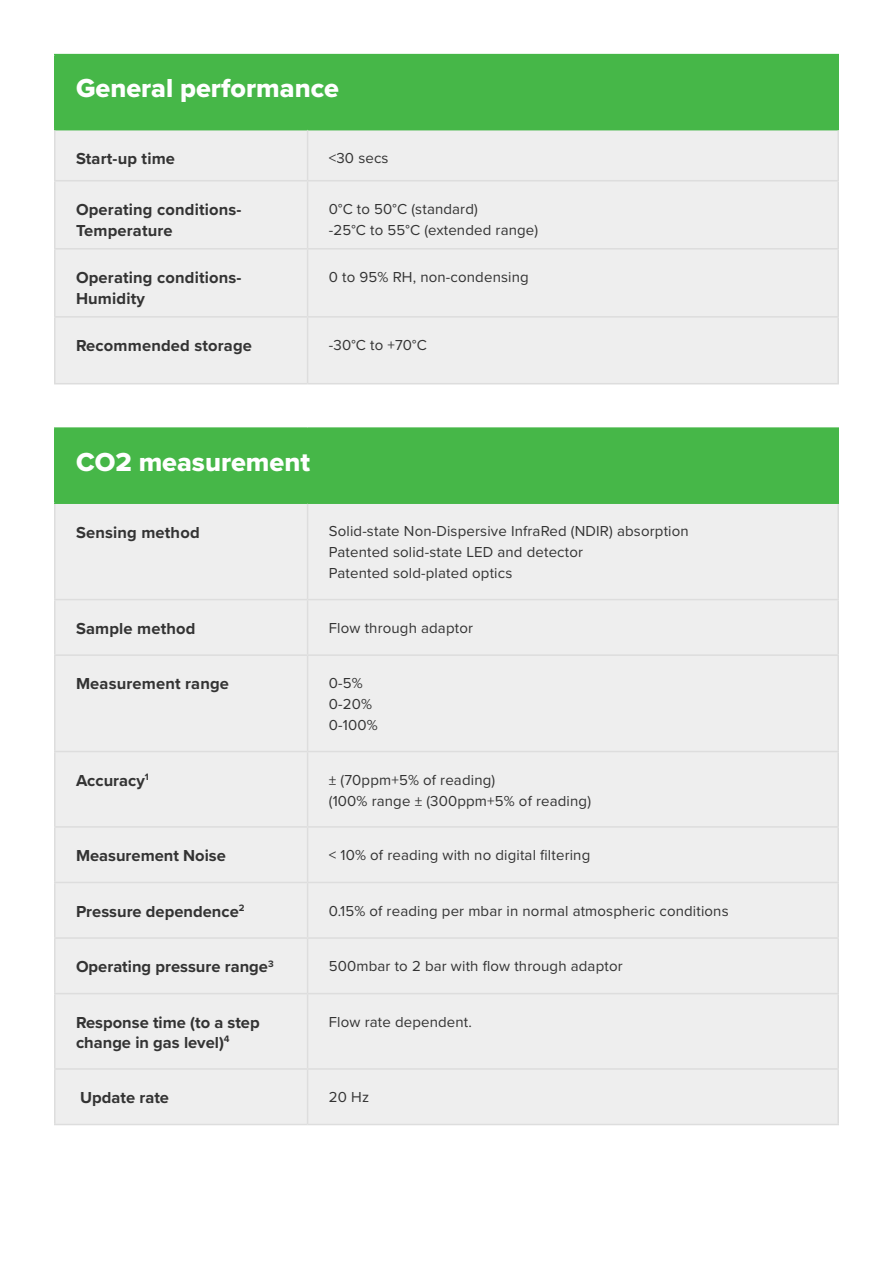
<style>
.page{position:relative;width:893px;height:1263px;background:#fff}
.page>*{position:absolute;margin:0;border:0;box-sizing:border-box;transform-origin:0 0}
.t1{font:27px "Proxima Nova Extrabld";color:#fff}
.t2{font:700 16.5px/19.8px "Proxima Nova";letter-spacing:.01em;color:#333}
.t3{font:15px "Proxima Nova";letter-spacing:.01em;color:#333}
</style>
<div class="page">
<div style="left:55px;top:55px;width:783px;height:75px;background:#46b748"></div>
<div style="left:56px;top:130px;width:781px;height:253px;background:#eee"></div>
<hr style="left:54px;top:54px;width:254px;height:1px;background:#46b748">
<hr style="left:54px;top:55px;width:2px;height:74px;background:#46b748">
<hr style="left:308px;top:54px;width:531px;height:1px;background:#46b748">
<hr style="left:837px;top:55px;width:2px;height:74px;background:#46b748">
<hr style="left:54px;top:129px;width:254px;height:1px;background:#46b748">
<hr style="left:308px;top:129px;width:531px;height:1px;background:#46b748">
<hr style="left:54px;top:130px;width:2px;height:50px;background:#ddd">
<hr style="left:307px;top:130px;width:1px;height:50px;background:#ddd">
<hr style="left:837px;top:130px;width:2px;height:50px;background:#ddd">
<hr style="left:54px;top:180px;width:254px;height:1px;background:#ddd">
<hr style="left:54px;top:181px;width:2px;height:67px;background:#ddd">
<hr style="left:308px;top:180px;width:531px;height:1px;background:#ddd">
<hr style="left:307px;top:181px;width:1px;height:67px;background:#ddd">
<hr style="left:837px;top:181px;width:2px;height:67px;background:#ddd">
<hr style="left:54px;top:248px;width:254px;height:2px;background:#ddd">
<hr style="left:54px;top:250px;width:2px;height:66px;background:#ddd">
<hr style="left:308px;top:248px;width:531px;height:2px;background:#ddd">
<hr style="left:307px;top:250px;width:1px;height:66px;background:#ddd">
<hr style="left:837px;top:250px;width:2px;height:66px;background:#ddd">
<hr style="left:54px;top:316px;width:254px;height:2px;background:#ddd">
<hr style="left:54px;top:318px;width:2px;height:65px;background:#ddd">
<hr style="left:308px;top:316px;width:531px;height:2px;background:#ddd">
<hr style="left:307px;top:318px;width:1px;height:65px;background:#ddd">
<hr style="left:837px;top:318px;width:2px;height:65px;background:#ddd">
<hr style="left:54px;top:383px;width:254px;height:1px;background:#ddd">
<hr style="left:308px;top:383px;width:531px;height:1px;background:#ddd">
<div style="left:55px;top:428px;width:783px;height:75px;background:#46b748"></div>
<div style="left:56px;top:504px;width:781px;height:620px;background:#eee"></div>
<hr style="left:54px;top:427px;width:254px;height:2px;background:#46b748">
<hr style="left:54px;top:429px;width:2px;height:73px;background:#46b748">
<hr style="left:308px;top:427px;width:531px;height:2px;background:#46b748">
<hr style="left:837px;top:429px;width:2px;height:73px;background:#46b748">
<hr style="left:54px;top:502px;width:254px;height:2px;background:#46b748">
<hr style="left:308px;top:502px;width:531px;height:2px;background:#46b748">
<hr style="left:54px;top:504px;width:2px;height:95px;background:#ddd">
<hr style="left:307px;top:504px;width:1px;height:95px;background:#ddd">
<hr style="left:837px;top:504px;width:2px;height:95px;background:#ddd">
<hr style="left:54px;top:599px;width:254px;height:1px;background:#ddd">
<hr style="left:54px;top:600px;width:2px;height:54px;background:#ddd">
<hr style="left:308px;top:599px;width:531px;height:1px;background:#ddd">
<hr style="left:307px;top:600px;width:1px;height:54px;background:#ddd">
<hr style="left:837px;top:600px;width:2px;height:54px;background:#ddd">
<hr style="left:54px;top:654px;width:254px;height:2px;background:#ddd">
<hr style="left:54px;top:656px;width:2px;height:95px;background:#ddd">
<hr style="left:308px;top:654px;width:531px;height:2px;background:#ddd">
<hr style="left:307px;top:656px;width:1px;height:95px;background:#ddd">
<hr style="left:837px;top:656px;width:2px;height:95px;background:#ddd">
<hr style="left:54px;top:751px;width:254px;height:1px;background:#ddd">
<hr style="left:54px;top:752px;width:2px;height:74px;background:#ddd">
<hr style="left:308px;top:751px;width:531px;height:1px;background:#ddd">
<hr style="left:307px;top:752px;width:1px;height:74px;background:#ddd">
<hr style="left:837px;top:752px;width:2px;height:74px;background:#ddd">
<hr style="left:54px;top:826px;width:254px;height:2px;background:#ddd">
<hr style="left:54px;top:828px;width:2px;height:54px;background:#ddd">
<hr style="left:308px;top:826px;width:531px;height:2px;background:#ddd">
<hr style="left:307px;top:828px;width:1px;height:54px;background:#ddd">
<hr style="left:837px;top:828px;width:2px;height:54px;background:#ddd">
<hr style="left:54px;top:882px;width:254px;height:1px;background:#ddd">
<hr style="left:54px;top:883px;width:2px;height:54px;background:#ddd">
<hr style="left:308px;top:882px;width:531px;height:1px;background:#ddd">
<hr style="left:307px;top:883px;width:1px;height:54px;background:#ddd">
<hr style="left:837px;top:883px;width:2px;height:54px;background:#ddd">
<hr style="left:54px;top:937px;width:254px;height:2px;background:#ddd">
<hr style="left:54px;top:939px;width:2px;height:54px;background:#ddd">
<hr style="left:308px;top:937px;width:531px;height:2px;background:#ddd">
<hr style="left:307px;top:939px;width:1px;height:54px;background:#ddd">
<hr style="left:837px;top:939px;width:2px;height:54px;background:#ddd">
<hr style="left:54px;top:993px;width:254px;height:1px;background:#ddd">
<hr style="left:54px;top:994px;width:2px;height:74px;background:#ddd">
<hr style="left:308px;top:993px;width:531px;height:1px;background:#ddd">
<hr style="left:307px;top:994px;width:1px;height:74px;background:#ddd">
<hr style="left:837px;top:994px;width:2px;height:74px;background:#ddd">
<hr style="left:54px;top:1068px;width:254px;height:2px;background:#ddd">
<hr style="left:54px;top:1070px;width:2px;height:54px;background:#ddd">
<hr style="left:308px;top:1068px;width:531px;height:2px;background:#ddd">
<hr style="left:307px;top:1070px;width:1px;height:54px;background:#ddd">
<hr style="left:837px;top:1070px;width:2px;height:54px;background:#ddd">
<hr style="left:54px;top:1124px;width:254px;height:1px;background:#ddd">
<hr style="left:308px;top:1124px;width:531px;height:1px;background:#ddd">
<p class="t1" style="left:76px;top:68px;width:264px">General performance</p>
<p class="t2" style="left:76px;top:148px;width:101px">Start-up time</p>
<p class="t3" style="left:329px;top:147px;width:61px">&lt;30 secs</p>
<p class="t2" style="left:76px;top:199px;width:167px">Operating conditions-</p>
<p class="t2" style="left:76px;top:220px;width:98px">Temperature</p>
<p class="t3" style="left:329px;top:198px;width:151px">0°C to 50°C (standard)</p>
<p class="t3" style="left:329px;top:219px;width:211px">-25°C to 55°C (extended range)</p>
<p class="t2" style="left:76px;top:267px;width:167px">Operating conditions-</p>
<p class="t2" style="left:76px;top:288px;width:70px">Humidity</p>
<p class="t3" style="left:329px;top:266px;width:201px">0 to 95% RH, non-condensing</p>
<p class="t2" style="left:76px;top:335px;width:177px">Recommended storage</p>
<p class="t3" style="left:329px;top:334px;width:100px">-30°C to +70°C</p>
<p class="t1" style="left:76px;top:442px;width:236px">CO2 measurement</p>
<p class="t2" style="left:76px;top:522px;width:125px">Sensing method</p>
<p class="t3" style="left:329px;top:520px;width:361px">Solid-state Non-Dispersive InfraRed (NDIR) absorption</p>
<p class="t3" style="left:329px;top:541px;width:256px">Patented solid-state LED and detector</p>
<p class="t3" style="left:329px;top:562px;width:185px">Patented sold-plated optics</p>
<p class="t2" style="left:76px;top:618px;width:121px">Sample method</p>
<p class="t3" style="left:329px;top:616px;width:146px">Flow through adaptor</p>
<p class="t2" style="left:76px;top:674px;width:155px">Measurement range</p>
<p class="t3" style="left:329px;top:672px;width:35px">0-5%</p>
<p class="t3" style="left:329px;top:693px;width:45px">0-20%</p>
<p class="t3" style="left:329px;top:714px;width:50px">0-100%</p>
<p class="t2" style="left:76px;top:770px;width:74px">Accuracy<sup>1</sup></p>
<p class="t3" style="left:329px;top:768px;width:168px">± (70ppm+5% of reading)</p>
<p class="t3" style="left:329px;top:789px;width:264px">(100% range ± (300ppm+5% of reading)</p>
<p class="t2" style="left:76px;top:845px;width:151px">Measurement Noise</p>
<p class="t3" style="left:329px;top:844px;width:263px">&lt; 10% of reading with no digital filtering</p>
<p class="t2" style="left:76px;top:901px;width:170px">Pressure dependence<sup>2</sup></p>
<p class="t3" style="left:329px;top:899px;width:401px">0.15% of reading per mbar in normal atmospheric conditions</p>
<p class="t2" style="left:76px;top:956px;width:199px">Operating pressure range<sup>3</sup></p>
<p class="t3" style="left:329px;top:955px;width:295px">500mbar to 2 bar with flow through adaptor</p>
<p class="t2" style="left:76px;top:1012px;width:185px">Response time (to a step change in gas level)<sup>4</sup></p>
<p class="t3" style="left:329px;top:1010px;width:145px">Flow rate dependent.</p>
<p class="t2" style="left:80px;top:1087px;width:90px">Update rate</p>
<p class="t3" style="left:329px;top:1086px;width:42px">20 Hz</p>
</div>
